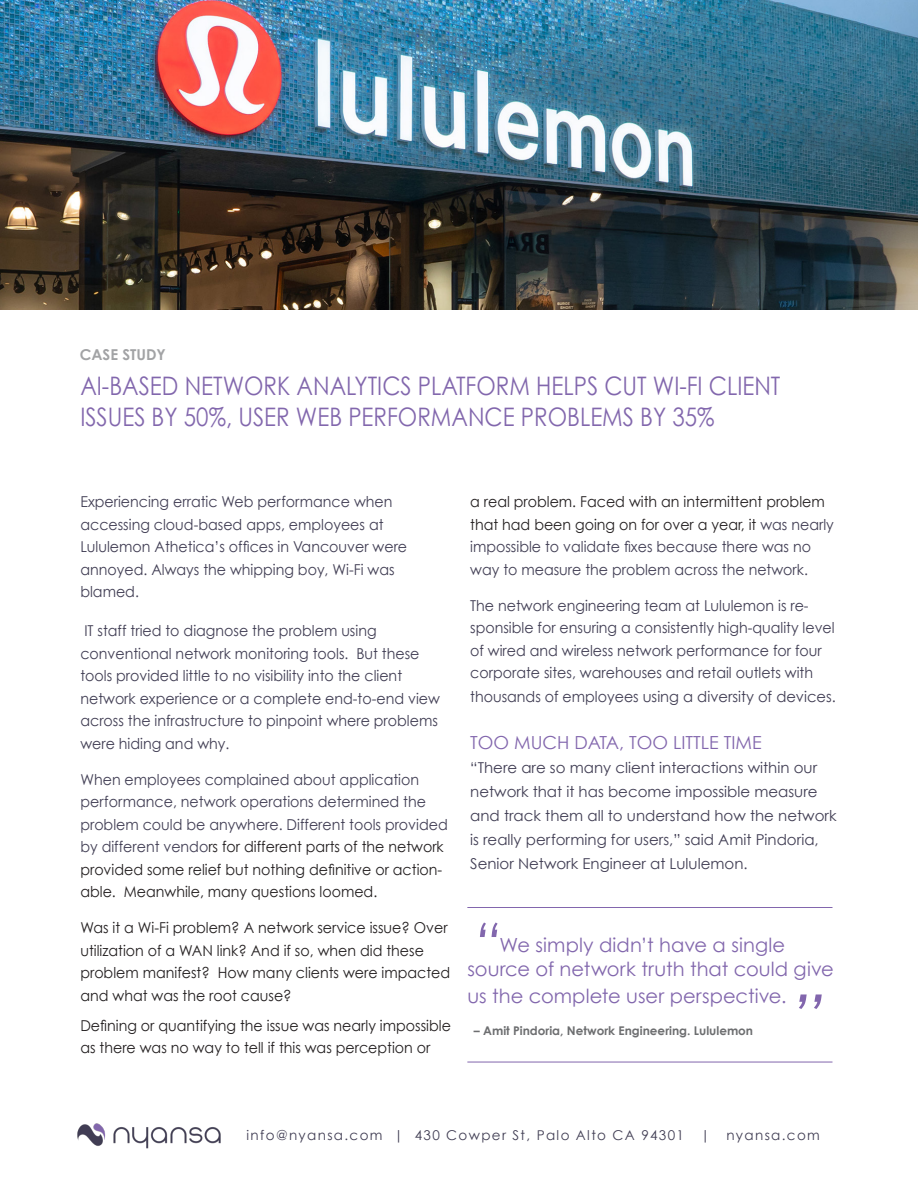
<style>
.page{position:relative;width:918px;height:1188px;background:#fff}
.page>*{position:absolute;margin:0;border:0;box-sizing:border-box;transform-origin:0 0}
.t1{font:italic 54px "Century Gothic";color:#8267ad}
.t2{font:italic 54px "Century Gothic";color:#8266ad;scale:1.3 1}
.t3{font:25.5px/30.9px "Century Gothic";color:#8267ad;scale:.88 1}
.t4{font:19.5px/24px "Century Gothic";color:#8267ad}
.t5{font:18px "Century Gothic";color:#8266ad}
.t6{font:15px/22.5px "Century Gothic";color:#413e54;scale:.95 1}
.t7{font:15px/22.5px "Century Gothic";color:#231f20;scale:.95 1}
.t8{font:15px/24px "Century Gothic";color:#413e54}
.t9{font:700 15px "Century Gothic";color:#a2a3a5}
.t10{font:13.5px "Century Gothic";letter-spacing:.1em;color:#413e54}
.t11{font:700 12px "Century Gothic";color:#6d6e70}
.s1{color:#231f20}
</style>
<div class="page">
<img style="left:77px;top:1123px;width:144px;height:26px">
<img style="left:0;top:0;width:918px;height:309px">
<hr style="left:467px;top:907px;width:366px;height:1px;background:#8266ad">
<hr style="left:467px;top:1062px;width:366px;height:1px;background:#8266ad">
<p class="t9" style="left:80px;top:345px;width:88px">CASE STUDY</p>
<p class="t3" style="left:80px;top:370px;width:797px">AI-BASED NETWORK ANALYTICS PLATFORM HELPS CUT WI-FI CLIENT<br>ISSUES BY 50%, USER WEB PERFORMANCE PROBLEMS BY 35%</p>
<p class="t6" style="left:80px;top:491px;width:345px">Experiencing erratic Web performance when accessing cloud-based apps, employees at Lululemon Athetica’s offices in Vancouver were annoyed. Always the whipping boy, Wi-Fi was blamed.</p>
<p class="t6" style="left:80px;top:620px;width:380px">IT staff tried to diagnose the problem using conventional network monitoring tools. But these tools provided little to no visibility into the client network experience or a complete end-to-end view across the infrastructure to pinpoint where problems were hiding and why.</p>
<p class="t6" style="left:80px;top:768px;width:388px">When employees complained about application performance, network operations determined the problem could be anywhere. Different tools provided by different vendo<span class="s1">rs for different parts of the network provided some relief but nothing definitive or action&shy;able. Meanwhile, many questions loomed.</span></p>
<p class="t7" style="left:80px;top:917px;width:391px">Was it a Wi-Fi problem? A network service issue? Over utilization of a WAN link? And if so, when did these problem manifest? How many clients were impacted and what was the root cause?</p>
<p class="t7" style="left:80px;top:1014px;width:392px">Defining or quantifying the issue was nearly impossible as there was no way to tell if this was perception or</p>
<p class="t6" style="left:470px;top:491px;width:384px"><span class="s1">a real problem. Faced with an intermittent problem that had been going on for over a year, it</span> was nearly impossible to validate fixes because there was no way to measure the problem across the network.</p>
<p class="t6" style="left:470px;top:594px;width:385px">The network engineering team at Lululemon is re&shy;sponsible for ensuring a consistently high-quality level of wired and wireless network performance for four corporate sites, warehouses and retail outlets with</p>
<p class="t6" style="left:470px;top:686px;width:386px">thousands of employees using a diversity of devices.</p>
<p class="t5" style="left:470px;top:731px;width:293px">TOO MUCH DATA, TOO LITTLE TIME</p>
<p class="t8" style="left:470px;top:755px;width:368px">“There are so many client interactions within our network that it has become impossible measure and track them all to understand how the network is really performing for users,” said Amit Pindoria, Senior Network Engineer at Lululemon.</p>
<p class="t1" style="left:475px;top:910px;width:29px">“</p>
<p class="t4" style="left:467px;top:932px;width:368px;text-indent:32px">We simply didn’t have a single source of network truth that could give</p>
<p class="t4" style="left:467px;top:983px;width:321px">us the complete user perspective.</p>
<p class="t11" style="left:474px;top:1023px;width:281px">– Amit Pindoria, Network Engineering. Lululemon</p>
<p class="t2" style="left:793px;top:982px;width:28px">”</p>
<p class="t10" style="left:247px;top:1127px;width:575px">info@nyansa.com | 430 Cowper St, Palo Alto CA 94301 | nyansa.com</p>
</div>
